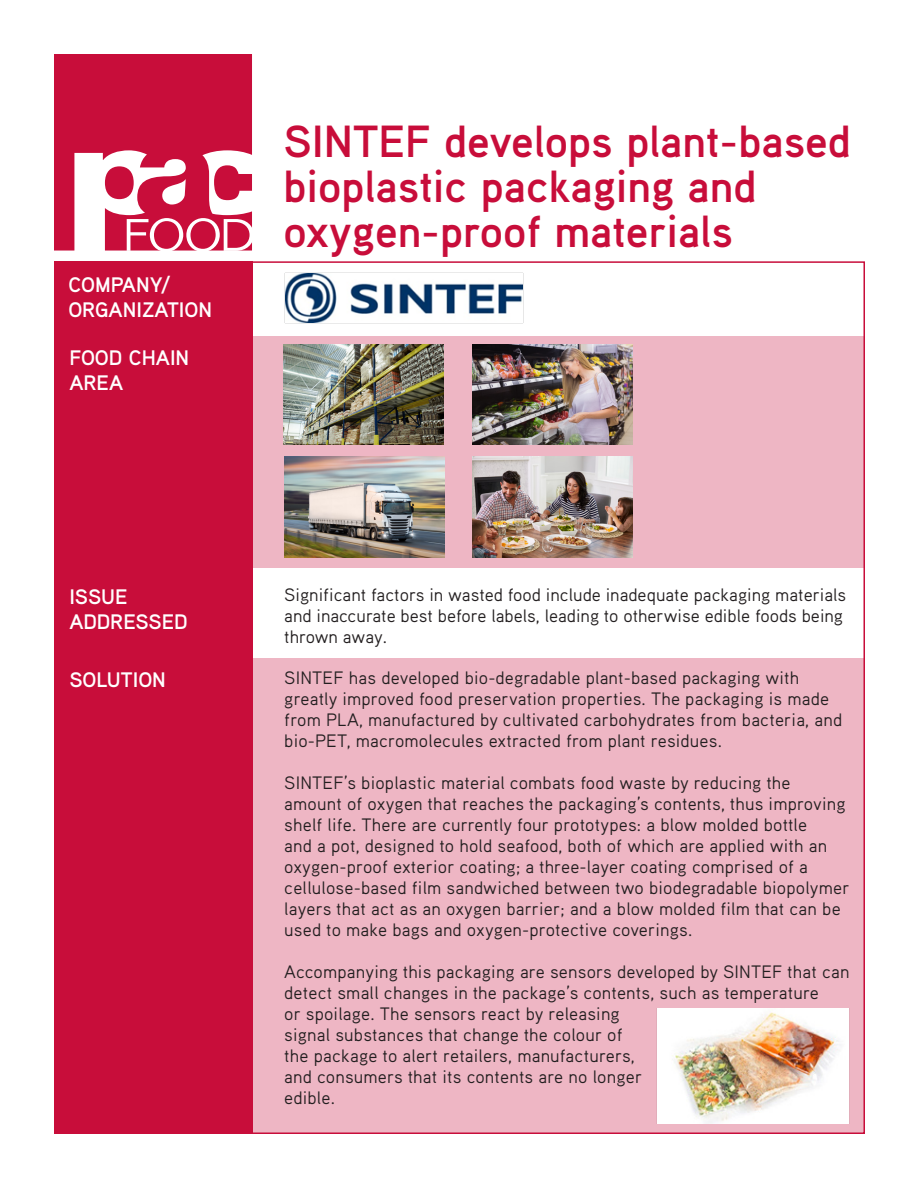
<style>
.page{position:relative;width:918px;height:1188px;background:#fff}
.page>*{position:absolute;margin:0;border:0;box-sizing:border-box;transform-origin:0 0}
.t1{font:700 45px/45px "Aaux Pro";color:#c80d3a}
.t2{font:700 21px "Aaux Pro";color:#fff}
.t3{font:18px/21px "Aaux Pro Regular OSF";letter-spacing:.01em;color:#231f20}
</style>
<div class="page">
<svg style="left:54px;top:54px;width:198px;height:197px"></svg>
<div style="left:54px;top:261px;width:199px;height:873px;background:#c80d3a"></div>
<div style="left:252px;top:336px;width:611px;height:232px;background:#eeb6c4"></div>
<div style="left:252px;top:659px;width:611px;height:475px;background:#eeb6c4"></div>
<img style="left:284px;top:272px;width:240px;height:51px">
<img style="left:656px;top:1009px;width:194px;height:115px">
<img style="left:284px;top:457px;width:160px;height:100px">
<img style="left:473px;top:344px;width:160px;height:101px">
<img style="left:283px;top:344px;width:160px;height:101px">
<img style="left:473px;top:457px;width:160px;height:100px">
<p class="t2" style="left:68px;top:271px;width:103px">COMPANY/</p>
<p class="t2" style="left:68px;top:297px;width:145px">ORGANIZATION</p>
<p class="t2" style="left:69px;top:344px;width:121px">FOOD CHAIN</p>
<p class="t2" style="left:69px;top:370px;width:55px">AREA</p>
<p class="t1" style="left:284px;top:117px;width:569px">SINTEF develops plant-based bioplastic packaging and oxygen-proof materials</p>
<p class="t2" style="left:69px;top:584px;width:60px">ISSUE</p>
<p class="t2" style="left:69px;top:609px;width:120px">ADDRESSED</p>
<p class="t2" style="left:69px;top:666px;width:98px">SOLUTION</p>
<p class="t3" style="left:284px;top:584px;width:564px">Significant factors in wasted food include inadequate packaging materials and inaccurate best before labels, leading to otherwise edible foods being thrown away.</p>
<p class="t3" style="left:284px;top:666px;width:559px">SINTEF has developed bio-degradable plant-based packaging with greatly improved food preservation properties. The packaging is made from PLA, manufactured by cultivated carbohydrates from bacteria, and bio-PET, macromolecules extracted from plant residues.</p>
<p class="t3" style="left:284px;top:771px;width:567px">SINTEF’s bioplastic material combats food waste by reducing the amount of oxygen that reaches the packaging’s contents, thus improving shelf life. There are currently four prototypes: a blow molded bottle<br>and a pot, designed to hold seafood, both of which are applied with an oxygen-proof exterior coating; a three-layer coating comprised of a cellulose-based film sandwiched between two biodegradable biopolymer layers that act as an oxygen barrier; and a blow molded film that can be used to make bags and oxygen-protective coverings.</p>
<p class="t3" style="left:284px;top:960px;width:567px">Accompanying this packaging are sensors developed by SINTEF that can detect small changes in the package’s contents, such as temperature<br>or spoilage. The sensors react by releasing<br>signal substances that change the colour of<br>the package to alert retailers, manufacturers,<br>and consumers that its contents are no longer<br>edible.</p>
</div>
